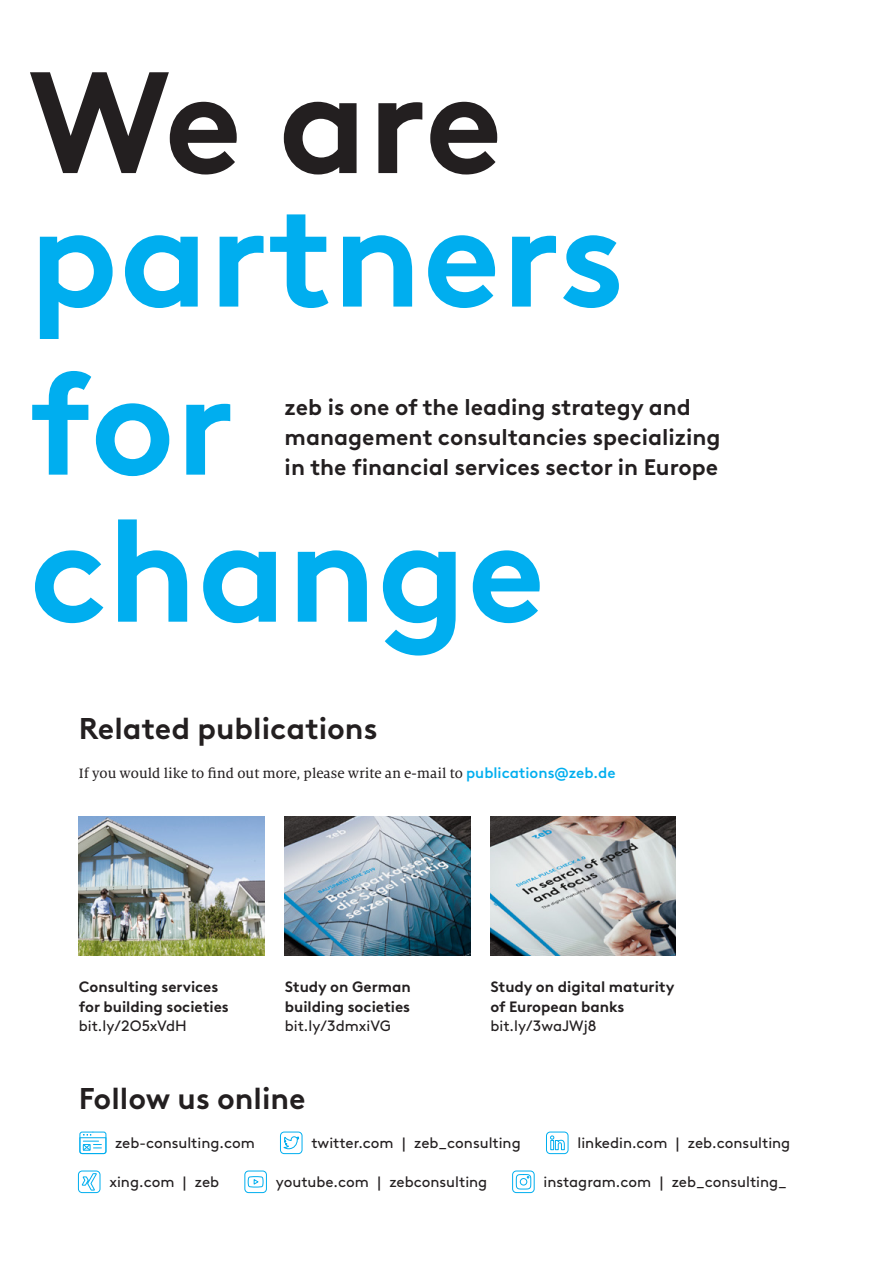
<style>
.page{position:relative;width:893px;height:1263px;background:#fff}
.page>*{position:absolute;margin:0;border:0;box-sizing:border-box;transform-origin:0 0}
.t1{font:700 144px/168px "Brown LL";color:#00aeef}
.t2{font:700 144px "Brown LL";color:#231f20}
.t3{font:700 30px "Brown LL";color:#231f20}
.t4{font:700 22.5px/30px "Brown LL";color:#231f20}
.t5{font:15px "Brown LL";color:#231f20}
.t6{font:700 15px/19.5px "Brown LL";color:#231f20}
.t7{font:15px "Milo Serif Pro Text";color:#231f20}
.s1{font-family:"Brown LL";font-weight:500;color:#00aeef}
</style>
<div class="page">
<div style="left:280px;top:1132px;width:22px;height:22px;border:1px solid #00aeef;border-radius:4px"></div>
<svg style="left:283px;top:1136px;width:16px;height:13px"></svg>
<svg style="left:506px;top:1165px;width:34px;height:34px"></svg>
<div style="left:512px;top:1171px;width:22px;height:22px;border:1px solid #00aeef;border-radius:4px"></div>
<svg style="left:516px;top:1174px;width:15px;height:15px"></svg>
<div style="left:546px;top:1132px;width:22px;height:22px;border:1px solid #00aeef;border-radius:4px"></div>
<svg style="left:550px;top:1135px;width:15px;height:15px"></svg>
<svg style="left:72px;top:1165px;width:34px;height:34px"></svg>
<div style="left:78px;top:1171px;width:22px;height:22px;border:1px solid #00aeef;border-radius:4px"></div>
<svg style="left:82px;top:1173px;width:15px;height:17px"></svg>
<div style="left:245px;top:1171px;width:22px;height:22px;border:1px solid #00aeef;border-radius:4px"></div>
<svg style="left:248px;top:1176px;width:16px;height:11px"></svg>
<svg style="left:79px;top:1131px;width:27px;height:23px"></svg>
<img style="left:79px;top:817px;width:185px;height:139px">
<img style="left:285px;top:817px;width:185px;height:139px">
<img style="left:491px;top:817px;width:185px;height:139px">
<h1 class="t2" style="left:29px;top:12px;width:476px">We are</h1>
<h1 class="t1" style="left:29px;top:160px;width:597px">partners for</h1>
<h3 class="t4" style="left:285px;top:391px;width:437px">zeb is one of the leading strategy and management consultancies specializing in the financial services sector in Europe</h3>
<h1 class="t1" style="left:29px;top:475px;width:518px">change</h1>
<h2 class="t3" style="left:79px;top:705px;width:300px">Related publications</h2>
<p class="t7" style="left:79px;top:764px;width:538px">If you would like to find out more, please write an e-mail to <span class="s1">publications@zeb.de</span></p>
<p class="t6" style="left:79px;top:976px;width:151px">Consulting services for building societies</p>
<p class="t5" style="left:79px;top:1015px;width:109px">bit.ly/2O5xVdH</p>
<p class="t6" style="left:285px;top:976px;width:128px">Study on German building societies</p>
<p class="t5" style="left:285px;top:1015px;width:108px">bit.ly/3dmxiVG</p>
<h2 class="t3" style="left:79px;top:1076px;width:228px">Follow us online</h2>
<p class="t6" style="left:490px;top:976px;width:185px">Study on digital maturity of European banks</p>
<p class="t5" style="left:490px;top:1015px;width:108px">bit.ly/3waJWj8</p>
<p class="t5" style="left:115px;top:1132px;width:141px">zeb-consulting.com</p>
<p class="t5" style="left:311px;top:1132px;width:211px">twitter.com | zeb_consulting</p>
<p class="t5" style="left:577px;top:1132px;width:214px">linkedin.com | zeb.consulting</p>
<p class="t5" style="left:109px;top:1171px;width:111px">xing.com | zeb</p>
<p class="t5" style="left:276px;top:1171px;width:213px">youtube.com | zebconsulting</p>
<p class="t5" style="left:544px;top:1171px;width:245px">instagram.com | zeb_consulting_</p>
</div>
